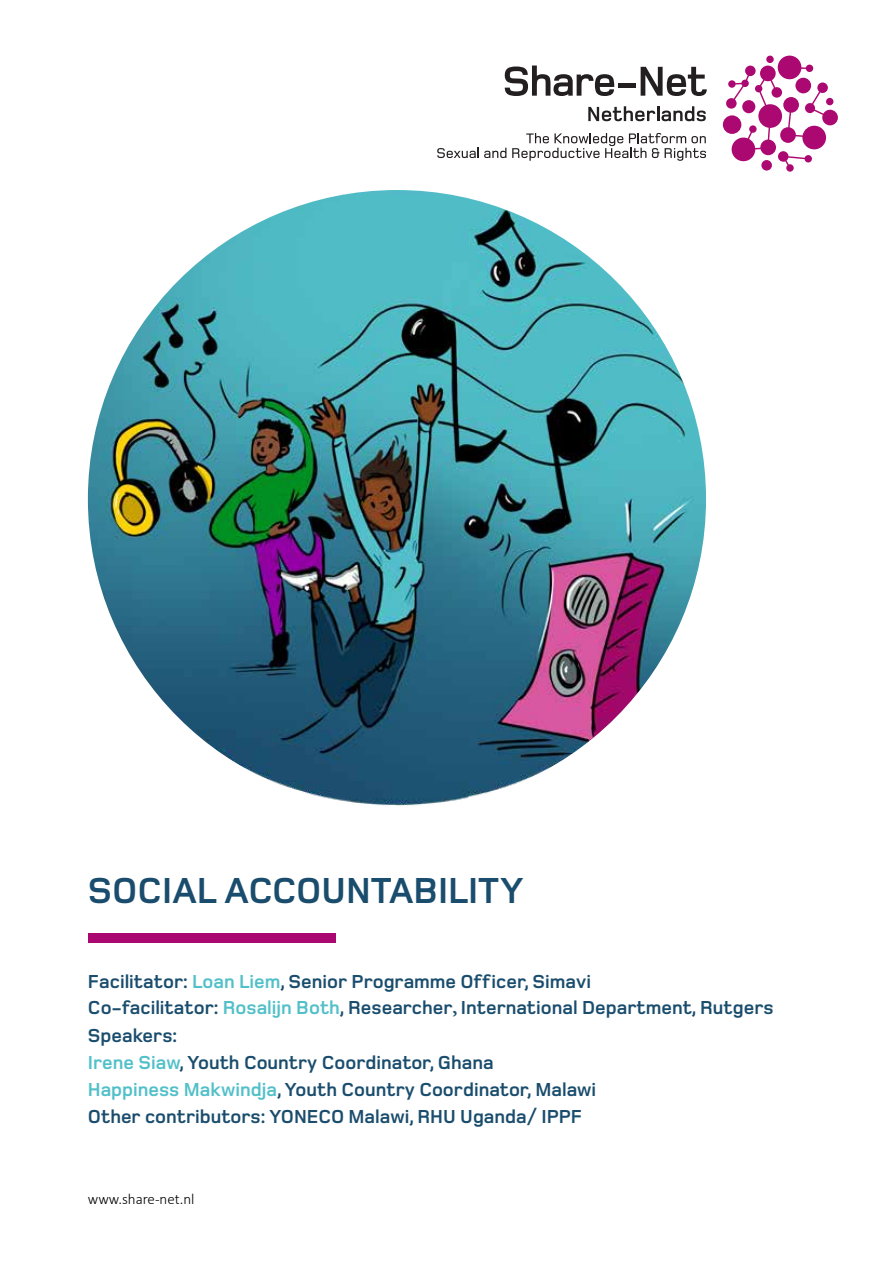
<style>
.page{position:relative;width:893px;height:1263px;background:#fff}
.page>*{position:absolute;margin:0;border:0;box-sizing:border-box;transform-origin:0 0}
.t1{font:700 37.5px "Foundry Monoline";color:#1a4d6d}
.t2{font:700 19.5px/27px "Foundry Monoline";color:#1a4d6d}
.t3{font:300 15px "Calibri";color:#000}
.s1{color:#52c0c9}
.s2{font-family:"Minion Pro"}
</style>
<div class="page">
<div style="left:88px;top:933px;width:247px;height:10px;background:#aa0770"></div>
<svg style="left:437px;top:148px;width:69px;height:10px"></svg>
<svg style="left:512px;top:133px;width:194px;height:28px"></svg>
<svg style="left:588px;top:106px;width:118px;height:15px"></svg>
<svg style="left:505px;top:66px;width:109px;height:30px"></svg>
<hr style="left:618px;top:83px;width:18px;height:4px;background:#231f20">
<svg style="left:641px;top:67px;width:66px;height:29px"></svg>
<svg style="left:723px;top:115px;width:18px;height:19px"></svg>
<svg style="left:726px;top:56px;width:112px;height:116px"></svg>
<img style="left:88px;top:190px;width:618px;height:618px;border-radius:309px">
<h1 class="t1" style="left:88px;top:871px;width:437px">SOCIAL ACCOUNTABILITY</h1>
<p class="t2" style="left:88px;top:968px;width:687px;line-height:25.8px">Facilitator: <span class="s1">Loan Liem</span>, Senior Programme Officer, Simavi<br>Co-facilitator: <span class="s1">Rosalijn Both</span>, Researcher<span class="s2">,</span> International Department, Rutgers</p>
<p class="t2" style="left:88px;top:1022px;width:510px">Speakers:<br><span class="s1">Irene Siaw</span>, Youth Country Coordinator, Ghana<br><span class="s1">Happiness Makwindja</span>, Youth Country Coordinator, Malawi Other contributors: YONECO Malawi, RHU Uganda/ IPPF</p>
<p class="t3" style="left:88px;top:1190px;width:108px">www.share-net.nl</p>
</div>
